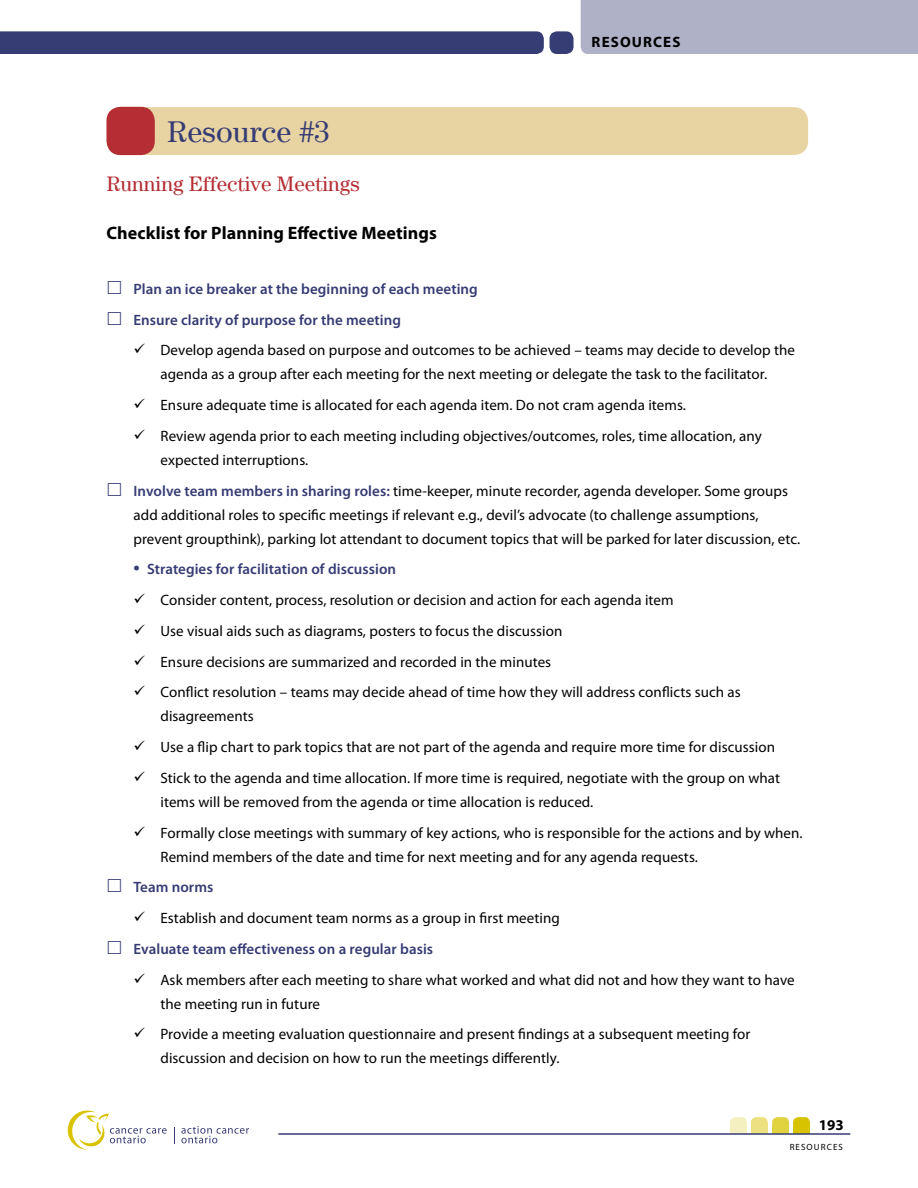
<style>
.page{position:relative;width:918px;height:1188px;background:#fff}
.page>*{position:absolute;margin:0;border:0;box-sizing:border-box;transform-origin:0 0}
.t1{font:30px "Century LT";letter-spacing:.005em;color:#363c74}
.t2{font:21px "Century LT";color:#b42e34}
.t3{font:700 18px "Myriad Pro";letter-spacing:.005em;color:#000}
.t4{font:15px/30.8px "Myriad Pro";letter-spacing:.005em;color:#000}
.t5{font:600 15px/30.8px "Myriad Pro";letter-spacing:.005em;color:#363c74}
.t6{font:700 15px "Myriad Pro";letter-spacing:.075em;color:#000}
.t7{font:9px "Myriad Pro";letter-spacing:.12em;color:#000}
.s1{font-weight:600;color:#363c74}
.s2{font-family:"Times";font-size:18px;color:#363c74}
</style>
<div class="page">
<div style="left:0;top:31px;width:544px;height:23px;background:#363c74"></div>
<svg style="left:181px;top:1126px;width:68px;height:17px"></svg>
<svg style="left:174px;top:1127px;width:1px;height:16px"></svg>
<svg style="left:67px;top:1110px;width:100px;height:40px"></svg>
<div style="left:793px;top:1117px;width:17px;height:17px;background:#d7c300;border-radius:5px"></div>
<div style="left:793px;top:1126px;width:17px;height:8px;background:#d7c300"></div>
<div style="left:772px;top:1117px;width:17px;height:17px;background:#e1d240;border-radius:5px"></div>
<div style="left:772px;top:1126px;width:17px;height:8px;background:#e1d240"></div>
<div style="left:751px;top:1117px;width:17px;height:17px;background:#ebe180;border-radius:5px"></div>
<div style="left:751px;top:1123px;width:17px;height:11px;background:#ebe180"></div>
<div style="left:730px;top:1117px;width:17px;height:17px;background:#f5f0bf;border-radius:5px"></div>
<div style="left:730px;top:1123px;width:17px;height:11px;background:#f5f0bf"></div>
<hr style="left:278px;top:1133px;width:572px;height:2px;background:#363c74">
<div style="left:581px;top:0;width:252px;height:54px;background:#afb1c7"></div>
<div style="left:550px;top:31px;width:24px;height:23px;background:#363c74;border-radius:8px"></div>
<div style="left:833px;top:0;width:85px;height:54px;background:#afb1c7"></div>
<div style="left:107px;top:107px;width:701px;height:48px;background:#e8d3a2;border-radius:14px"></div>
<div style="left:107px;top:107px;width:48px;height:48px;background:#b42e34;border-radius:14px"></div>
<h1 class="t1" style="left:167px;top:114px;width:164px">Resource #3</h1>
<h2 class="t2" style="left:106px;top:172px;width:255px">Running Effective Meetings</h2>
<p class="t3" style="left:106px;top:221px;width:332px">Checklist for Planning Effective Meetings</p>
<p class="t6" style="left:592px;top:32px;width:90px">RESOURCES</p>
<p class="t5" style="left:134px;top:273px;width:346px">Plan an ice breaker at the beginning of each meeting<br>Ensure clarity of purpose for the meeting</p>
<p class="t4" style="left:160px;top:338px;width:636px;line-height:24px">Develop agenda based on purpose and outcomes to be achieved – teams may decide to develop the agenda as a group after each meeting for the next meeting or delegate the task to the facilitator.</p>
<p class="t4" style="left:160px;top:389px;width:603px">Ensure adequate time is allocated for each agenda item. Do not cram agenda items.<br>Review agenda prior to each meeting including objectives/outcomes, roles, time allocation, any</p>
<p class="t4" style="left:134px;top:444px;width:656px;text-indent:27px">expected interruptions.<br><span class="s1">Involve team members in sharing roles:</span> time-keeper, minute recorder, agenda developer. Some groups</p>
<p class="t4" style="left:134px;top:502px;width:668px;line-height:24px">add additional roles to specific meetings if relevant e.g., devil’s advocate (to challenge assumptions, prevent groupthink), parking lot attendant to document topics that will be parked for later discussion, etc.</p>
<p class="t4" style="left:160px;top:554px;width:582px;text-indent:-27px"><span class="s2">•</span> <span class="s1">Strategies for facilitation of discussion<br></span>Consider content, process, resolution or decision and action for each agenda item<br>Use visual aids such as diagrams, posters to focus the discussion<br>Ensure decisions are summarized and recorded in the minutes<br>Conflict resolution – teams may decide ahead of time how they will address conflicts such as</p>
<p class="t4" style="left:160px;top:701px;width:621px">disagreements<br>Use a flip chart to park topics that are not part of the agenda and require more time for discussion<br>Stick to the agenda and time allocation. If more time is required, negotiate with the group on what</p>
<p class="t4" style="left:160px;top:786px;width:644px">items will be removed from the agenda or time allocation is reduced.<br>Formally close meetings with summary of key actions, who is responsible for the actions and by when.</p>
<p class="t4" style="left:160px;top:841px;width:539px">Remind members of the date and time for next meeting and for any agenda requests.</p>
<p class="t5" style="left:134px;top:872px;width:81px">Team norms</p>
<p class="t4" style="left:160px;top:902px;width:401px">Establish and document team norms as a group in first meeting</p>
<p class="t5" style="left:134px;top:933px;width:301px">Evaluate team effectiveness on a regular basis</p>
<p class="t4" style="left:160px;top:967px;width:636px;line-height:24px">Ask members after each meeting to share what worked and what did not and how they want to have the meeting run in future</p>
<p class="t4" style="left:160px;top:1022px;width:591px;line-height:24px">Provide a meeting evaluation questionnaire and present findings at a subsequent meeting for discussion and decision on how to run the meetings differently.</p>
<p class="t6" style="left:819px;top:1115px;width:26px">193</p>
<p class="t7" style="left:790px;top:1141px;width:55px">RESOURCES</p>
</div>
